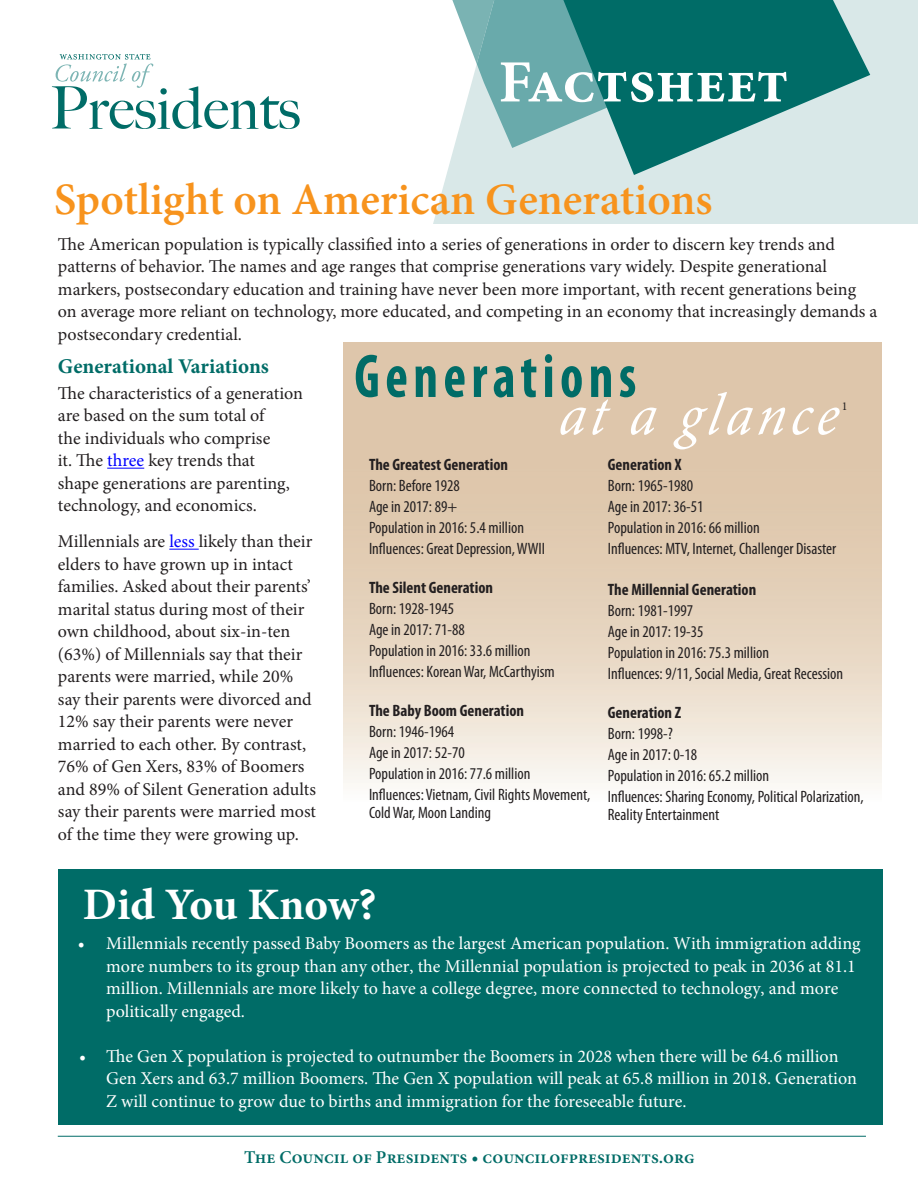
<style>
.page{position:relative;width:918px;height:1188px;background:#fff}
.page>*{position:absolute;margin:0;border:0;box-sizing:border-box;transform-origin:0 0}
.Pull_Quote{font:700 condensed 62.1px "Myriad Pro";letter-spacing:.1em;color:#006c67;scale:.87 1}
.t1{font:700 60px "Minion Pro";color:#fff}
.Pull_Quote-2{font:italic 59.4px "Minion Pro";color:#fff;scale:.91 1}
.orange_lead_in_headl{font:600 45px "Minion Pro";color:#f7931d}
.Pull_Quote-3{font:700 45px "Minion Pro";letter-spacing:-.005em;color:#fff}
.Pull_Quote-4{font:700 21px "Minion Pro";color:#006c67}
.Pull_Quote-5{font:18px/22.5px "Minion Pro";color:#231f20}
.t2{font:18px/22.5px "Minion Pro";color:#fff}
.subhead{font:18px/22.5px "Minion Pro";letter-spacing:-.005em;color:#231f20}
.Serif_Subhead{font:600 18px "Minion Pro";color:#006c67}
.Pull_Quote-6{font:condensed 16.5px/18px "Myriad Pro";color:#231f20}
.Pull_Quote-7{font:700 condensed 16.5px "Myriad Pro";color:#231f20}
.t3{font:12px "Minion Pro";color:#231f20}
.s1{color:#00f}
</style>
<div class="page">
<svg style="left:433px;top:0;width:485px;height:224px;fill:#d9e8e8"></svg>
<svg style="left:452px;top:0;width:111px;height:148px"></svg>
<svg style="left:52px;top:54px;width:248px;height:75px"></svg>
<svg style="left:563px;top:0;width:307px;height:175px;fill:#006c67"></svg>
<hr style="left:58px;top:1136px;width:808px;height:1px;background:#006c67">
<div style="left:58px;top:869px;width:825px;height:256px;background:#006c67"></div>
<hr style="left:107px;top:468px;width:37px;height:1px;background:#00f">
<hr style="left:169px;top:549px;width:30px;height:1px;background:#00f">
<h2 class="t1" style="left:499px;top:40px;width:292px">Factsheet</h2>
<p class="orange_lead_in_headl" style="left:54px;top:168px;width:660px">Spotlight on American Generations</p>
<p class="subhead" style="left:58px;top:233px;width:821px">The American population is typically classified into a series of generations in order to discern key trends and patterns of behavior. The names and age ranges that comprise generations vary widely. Despite generational markers, postsecondary education and training have never been more important, with recent generations being on average more reliant on technology, more educated, and competing in an economy that increasingly demands a postsecondary credential.</p>
<p class="Pull_Quote-4" style="left:58px;top:352px;width:212px">Generational Variations</p>
<p class="Pull_Quote-5" style="left:58px;top:382px;width:247px">The characteristics of a generation are based on the sum total of<br>the individuals who comprise<br>it. The <span class="s1">three</span> key trends that<br>shape generations are parenting, technology, and economics.</p>
<p class="Pull_Quote-5" style="left:58px;top:530px;width:260px">Millennials are <span class="s1">less</span> likely than their elders to have grown up in intact families. Asked about their parents’ marital status during most of their own childhood, about six-in-ten (63%) of Millennials say that their parents were married, while 20% say their parents were divorced and 12% say their parents were never married to each other. By contrast, 76% of Gen Xers, 83% of Boomers and 89% of Silent Generation adults say their parents were married most of the time they were growing up.</p>
<p class="Pull_Quote" style="left:354px;top:337px;width:326px">Generations</p>
<p class="Pull_Quote-2" style="left:558px;top:375px;width:323px">at a glance</p>
<p class="t3" style="left:842px;top:398px;width:7px">1</p>
<p class="Pull_Quote-7" style="left:369px;top:455px;width:141px">The Greatest Generation</p>
<p class="Pull_Quote-6" style="left:369px;top:477px;width:92px">Born: Before 1928</p>
<p class="Pull_Quote-6" style="left:369px;top:498px;width:90px">Age in 2017: 89+</p>
<p class="Pull_Quote-6" style="left:369px;top:519px;width:157px">Population in 2016: 5.4 million</p>
<p class="Pull_Quote-6" style="left:369px;top:540px;width:178px">Influences: Great Depression, WWII</p>
<p class="Pull_Quote-7" style="left:369px;top:578px;width:126px">The Silent Generation</p>
<p class="Pull_Quote-6" style="left:369px;top:600px;width:87px">Born: 1928-1945</p>
<p class="Pull_Quote-6" style="left:369px;top:621px;width:97px">Age in 2017: 71-88</p>
<p class="Pull_Quote-6" style="left:369px;top:642px;width:163px">Population in 2016: 33.6 million</p>
<p class="Pull_Quote-6" style="left:369px;top:663px;width:187px">Influences: Korean War, McCarthyism</p>
<p class="Pull_Quote-7" style="left:369px;top:701px;width:157px">The Baby Boom Generation</p>
<p class="Pull_Quote-6" style="left:369px;top:723px;width:87px">Born: 1946-1964</p>
<p class="Pull_Quote-6" style="left:369px;top:744px;width:97px">Age in 2017: 52-70</p>
<p class="Pull_Quote-6" style="left:369px;top:765px;width:163px">Population in 2016: 77.6 million</p>
<p class="Pull_Quote-6" style="left:369px;top:786px;width:223px">Influences: Vietnam, Civil Rights Movement,<br>Cold War, Moon Landing</p>
<p class="Pull_Quote-7" style="left:608px;top:455px;width:75px">Generation X</p>
<p class="Pull_Quote-6" style="left:608px;top:477px;width:87px">Born: 1965-1980</p>
<p class="Pull_Quote-6" style="left:608px;top:498px;width:97px">Age in 2017: 36-51</p>
<p class="Pull_Quote-6" style="left:608px;top:519px;width:153px">Population in 2016: 66 million</p>
<p class="Pull_Quote-6" style="left:608px;top:540px;width:230px">Influences: MTV, Internet, Challenger Disaster</p>
<p class="Pull_Quote-7" style="left:608px;top:579px;width:150px">The Millennial Generation</p>
<p class="Pull_Quote-6" style="left:608px;top:601px;width:87px">Born: 1981-1997</p>
<p class="Pull_Quote-6" style="left:608px;top:622px;width:97px">Age in 2017: 19-35</p>
<p class="Pull_Quote-6" style="left:608px;top:643px;width:163px">Population in 2016: 75.3 million</p>
<p class="Pull_Quote-6" style="left:608px;top:664px;width:237px">Influences: 9/11, Social Media, Great Recession</p>
<p class="Pull_Quote-7" style="left:608px;top:702px;width:75px">Generation Z</p>
<p class="Pull_Quote-6" style="left:608px;top:724px;width:66px">Born: 1998-?</p>
<p class="Pull_Quote-6" style="left:608px;top:745px;width:91px">Age in 2017: 0-18</p>
<p class="Pull_Quote-6" style="left:608px;top:766px;width:163px">Population in 2016: 65.2 million</p>
<p class="Pull_Quote-6" style="left:608px;top:787px;width:257px">Influences: Sharing Economy, Political Polarization,<br>Reality Entertainment</p>
<p class="Pull_Quote-3" style="left:83px;top:873px;width:295px">Did You Know?</p>
<p class="t2" style="left:106px;top:932px;width:756px;text-indent:-28px">• Millennials recently passed Baby Boomers as the largest American population. With immigration adding more numbers to its group than any other, the Millennial population is projected to peak in 2036 at 81.1 million. Millennials are more likely to have a college degree, more connected to technology, and more politically engaged.</p>
<p class="t2" style="left:106px;top:1045px;width:752px;text-indent:-27px">• The Gen X population is projected to outnumber the Boomers in 2028 when there will be 64.6 million<br>Gen Xers and 63.7 million Boomers. The Gen X population will peak at 65.8 million in 2018. Generation<br>Z will continue to grow due to births and immigration for the foreseeable future.</p>
<p class="Serif_Subhead" style="left:244px;top:1145px;width:452px">The Council of Presidents • councilofpresidents.org</p>
</div>
